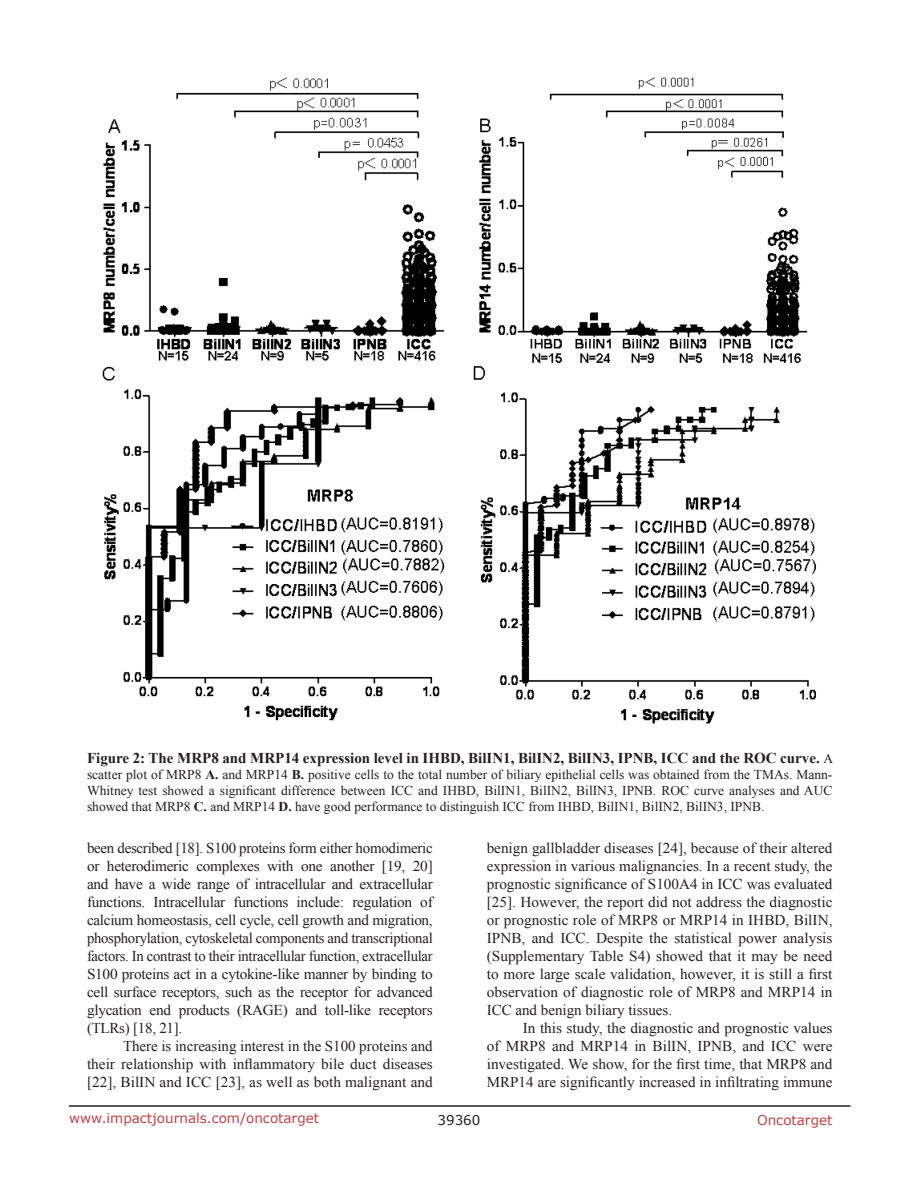
<style>
.page{position:relative;width:918px;height:1188px;background:#fff}
.page>*{position:absolute;margin:0;border:0;box-sizing:border-box;transform-origin:0 0}
.BodyText{font:15px/18px "Times New Roman";color:#231f20;text-align:justify}
.FigureText{font:700 15px "Times New Roman";color:#231f20}
.FigureText-2{font:13.5px/16.2px "Times New Roman";color:#231f20;text-align:justify}
.t1{font:13.5px "Verdana";color:#c24141}
.t2{font:13.5px "Verdana";color:#231f20}
.s1{font-weight:400;font-size:13.5px}
.s2{font-weight:700}
</style>
<div class="page">
<hr style="left:69px;top:1105px;width:781px;height:2px;background:#231f20">
<img style="left:102px;top:77px;width:714px;height:647px">
<p class="FigureText" style="left:87px;top:747px;width:748px">Figure 2: The MRP8 and MRP14 expression level in IHBD, BilIN1, BilIN2, BilIN3, IPNB, ICC and the ROC curve. <span class="s1">A</span></p>
<p class="FigureText-2" style="left:87px;top:766px;width:747px">scatter plot of MRP8 <span class="s2">A.</span> and MRP14 <span class="s2">B.</span> positive cells to the total number of biliary epithelial cells was obtained from the TMAs. Mann-Whitney test showed a significant difference between ICC and IHBD, BilIN1, BilIN2, BilIN3, IPNB. ROC curve analyses and AUC showed that MRP8 <span class="s2">C.</span> and MRP14 <span class="s2">D.</span> have good performance to distinguish ICC from IHBD, BilIN1, BilIN2, BilIN3, IPNB.</p>
<p class="BodyText" style="left:87px;top:839px;width:347px">been described [18]. S100 proteins form either homodimeric or heterodimeric complexes with one another [19, 20] and have a wide range of intracellular and extracellular functions. Intracellular functions include: regulation of calcium homeostasis, cell cycle, cell growth and migration, phosphorylation, cytoskeletal components and transcriptional factors. In contrast to their intracellular function, extracellular S100 proteins act in a cytokine-like manner by binding to cell surface receptors, such as the receptor for advanced glycation end products (RAGE) and toll-like receptors (TLRs) [18, 21].</p>
<p class="BodyText" style="left:87px;top:1037px;width:347px;text-indent:36px">There is increasing interest in the S100 proteins and their relationship with inflammatory bile duct diseases [22], BilIN and ICC [23], as well as both malignant and</p>
<p class="BodyText" style="left:487px;top:839px;width:347px">benign gallbladder diseases [24], because of their altered expression in various malignancies. In a recent study, the prognostic significance of S100A4 in ICC was evaluated [25]. However, the report did not address the diagnostic or prognostic role of MRP8 or MRP14 in IHBD, BilIN, IPNB, and ICC. Despite the statistical power analysis (Supplementary Table S4) showed that it may be need to more large scale validation, however, it is still a first observation of diagnostic role of MRP8 and MRP14 in ICC and benign biliary tissues.</p>
<p class="BodyText" style="left:487px;top:1019px;width:347px;text-indent:36px">In this study, the diagnostic and prognostic values of MRP8 and MRP14 in BilIN, IPNB, and ICC were investigated. We show, for the first time, that MRP8 and MRP14 are significantly increased in infiltrating immune</p>
<p class="t1" style="left:69px;top:1109px;width:252px">www.impactjournals.com/oncotarget</p>
<p class="t2" style="left:438px;top:1111px;width:44px">39360</p>
<p class="t1" style="left:757px;top:1111px;width:77px">Oncotarget</p>
</div>
